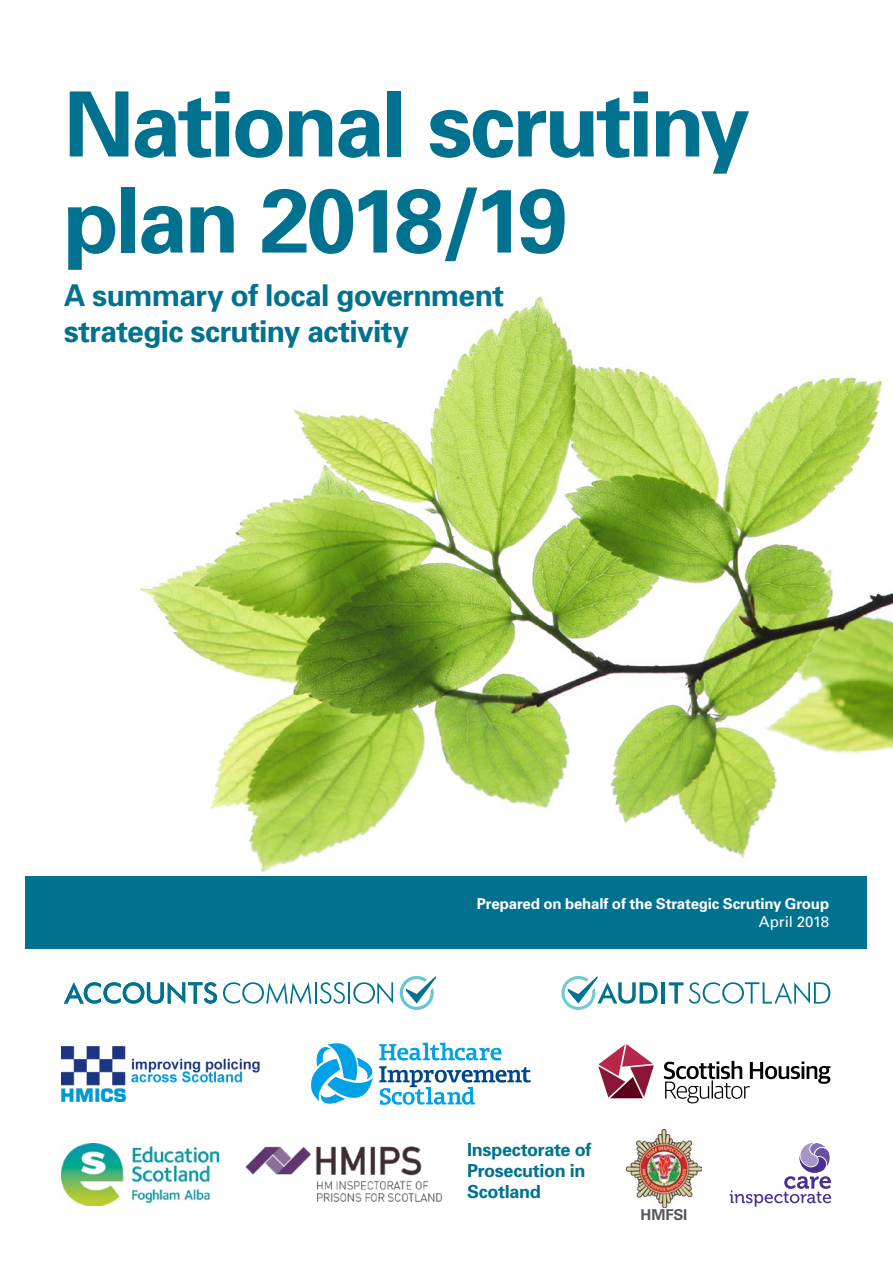
<style>
.page{position:relative;width:893px;height:1263px;background:#fff}
.page>*{position:absolute;margin:0;border:0;box-sizing:border-box;transform-origin:0 0}
.C01-Report_title{font:700 90px/96px "Univers";letter-spacing:-.035em;color:#00728f}
.C02-Report_subhead{font:700 30px/36px "Univers";letter-spacing:-.02em;color:#00728f}
.C01-Report_title-2{font:700 18px/21px "Univers";letter-spacing:-.02em;color:#00728f}
.C04-Prepared_by{font:700 15px "Univers";letter-spacing:-.01em;color:#fff}
.C05-Publish_date{font:15px "Univers";letter-spacing:-.005em;color:#fff}
.C01-Report_title-3{font:700 15px "Univers";letter-spacing:-.015em;color:#56585e}
</style>
<div class="page">
<img style="left:140px;top:296px;width:753px;height:577px">
<div style="left:25px;top:876px;width:842px;height:72px;background:#00728f"></div>
<svg style="left:400px;top:976px;width:36px;height:34px"></svg>
<svg style="left:64px;top:982px;width:153px;height:21px"></svg>
<svg style="left:223px;top:982px;width:88px;height:21px"></svg>
<hr style="left:315px;top:982px;width:2px;height:21px;background:#00728f">
<hr style="left:348px;top:982px;width:2px;height:21px;background:#00728f">
<svg style="left:320px;top:982px;width:25px;height:21px"></svg>
<svg style="left:353px;top:982px;width:40px;height:21px"></svg>
<hr style="left:661px;top:982px;width:4px;height:21px;background:#00728f">
<svg style="left:669px;top:982px;width:14px;height:21px"></svg>
<svg style="left:689px;top:982px;width:141px;height:21px"></svg>
<svg style="left:561px;top:976px;width:97px;height:34px"></svg>
<svg style="left:598px;top:1044px;width:56px;height:54px"></svg>
<svg style="left:664px;top:1061px;width:166px;height:42px"></svg>
<img style="left:62px;top:1143px;width:156px;height:63px">
<svg style="left:311px;top:1043px;width:62px;height:61px"></svg>
<svg style="left:379px;top:1043px;width:123px;height:17px"></svg>
<svg style="left:379px;top:1066px;width:152px;height:39px"></svg>
<svg style="left:730px;top:1142px;width:101px;height:64px"></svg>
<img style="left:626px;top:1129px;width:76px;height:78px">
<img style="left:245px;top:1146px;width:198px;height:56px">
<img style="left:62px;top:1046px;width:198px;height:55px">
<p class="C01-Report_title" style="left:64px;top:77px;width:688px">National scrutiny plan 2018/19</p>
<p class="C02-Report_subhead" style="left:64px;top:277px;width:442px">A summary of local government strategic scrutiny activity</p>
<p class="C04-Prepared_by" style="left:477px;top:895px;width:354px">Prepared on behalf of the Strategic Scrutiny Group</p>
<p class="C05-Publish_date" style="left:759px;top:913px;width:72px">April 2018</p>
<p class="C01-Report_title-2" style="left:467px;top:1139px;width:126px">Inspectorate of<br>Prosecution in<br>Scotland</p>
<p class="C01-Report_title-3" style="left:641px;top:1206px;width:48px">HMFSI</p>
</div>
